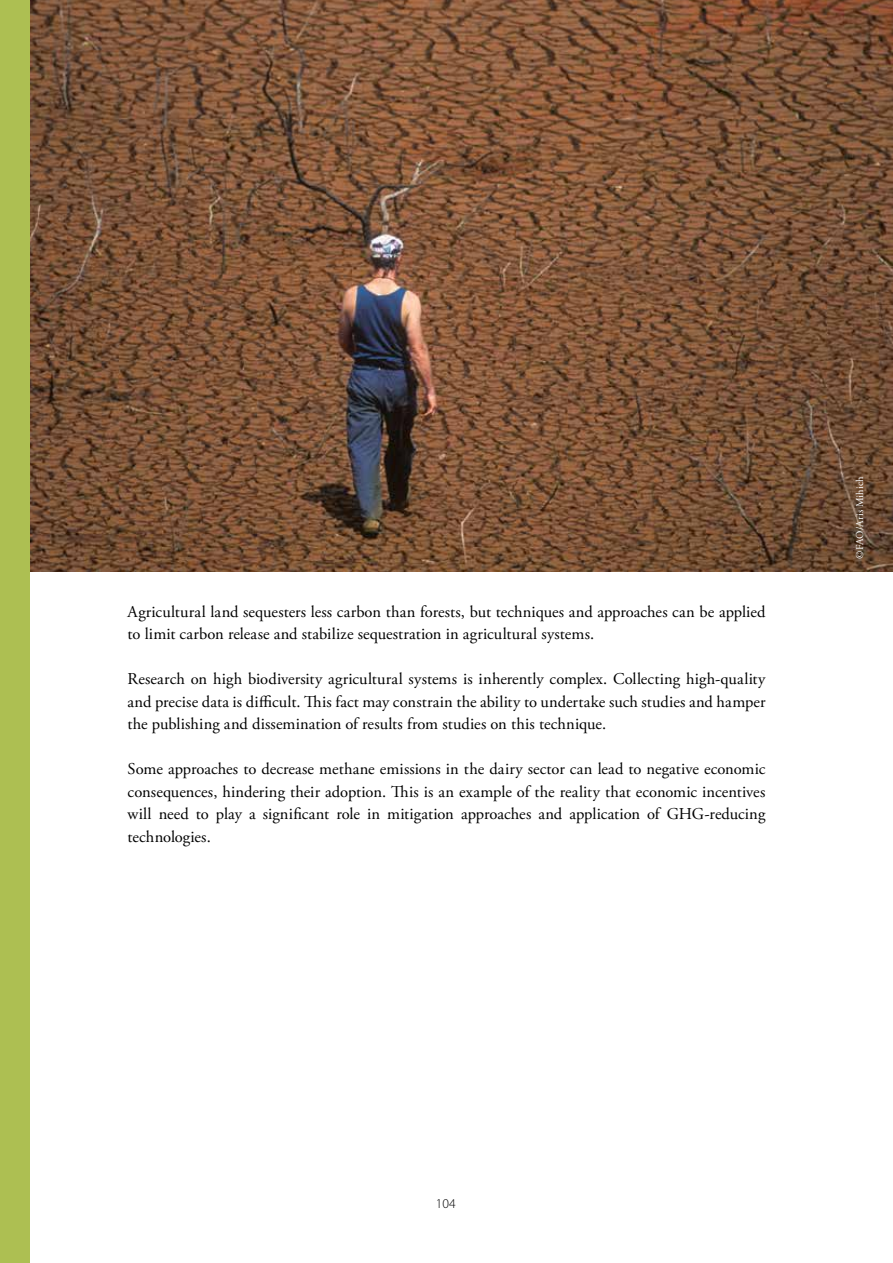
<style>
.page{position:relative;width:893px;height:1263px;background:#fff}
.page>*{position:absolute;margin:0;border:0;box-sizing:border-box;transform-origin:0 0}
.t1{font:16.5px/22.5px "Adobe Garamond Pro";letter-spacing:.005em;color:#000;text-align:justify}
.t2{font:300 13.5px "Myriad Pro";color:#000}
.t3{font:10.5px "Adobe Garamond Pro";letter-spacing:.025em;color:#fff}
</style>
<div class="page">
<img style="left:30px;top:0;width:863px;height:572px">
<div style="left:0;top:0;width:30px;height:1263px;background:#adbf52"></div>
<p class="t1" style="left:128px;top:601px;width:639px">Agricultural land sequesters less carbon than forests, but techniques and approaches can be applied to limit carbon release and stabilize sequestration in agricultural systems.</p>
<p class="t1" style="left:128px;top:668px;width:639px">Research on high biodiversity agricultural systems is inherently complex. Collecting high-quality and precise data is difficult. This fact may constrain the ability to undertake such studies and hamper the publishing and dissemination of results from studies on this technique.</p>
<p class="t1" style="left:128px;top:758px;width:639px">Some approaches to decrease methane emissions in the dairy sector can lead to negative economic consequences, hindering their adoption. This is an example of the reality that economic incentives will need to play a significant role in mitigation approaches and application of GHG-reducing technologies.</p>
<p class="t3" style="left:854px;top:559px;width:84px;rotate:-90deg">©FAO/Aris Mihich</p>
<p class="t2" style="left:436px;top:1196px;width:21px">104</p>
</div>
